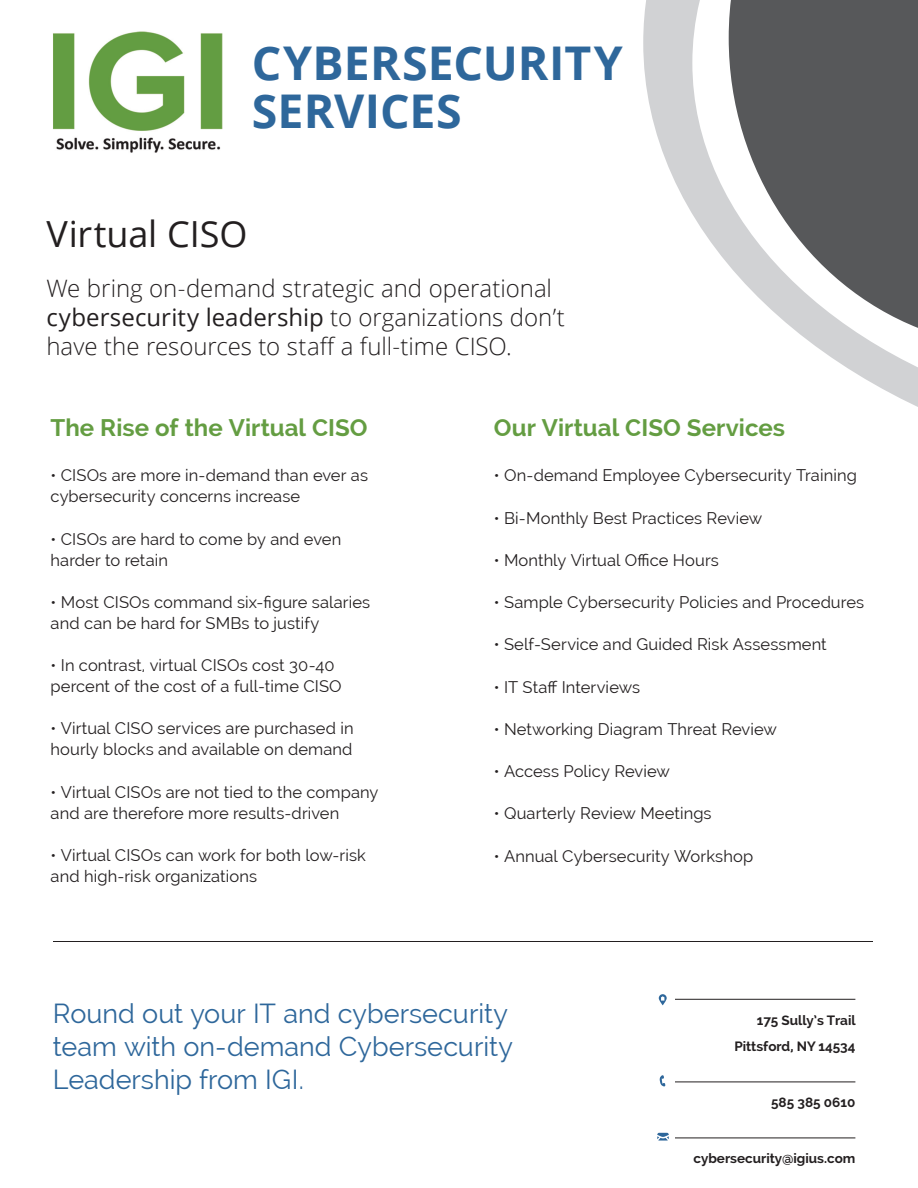
<style>
.page{position:relative;width:918px;height:1188px;background:#fff}
.page>*{position:absolute;margin:0;border:0;box-sizing:border-box;transform-origin:0 0}
.t1{font:700 46.5px/48px "Open Sans";color:#2e679b}
.t2{font:36px "Open Sans";color:#231f20}
.t3{font:27px/33px "Raleway";color:#2e679b}
.t4{font:300 24px/28.8px "Open Sans";color:#231f20}
.t5{font:700 24px "Raleway";color:#649d42}
.t6{font:16.5px/21px "Raleway";letter-spacing:.005em;color:#231f20}
.t7{font:700 13.5px/26.5px "Raleway";color:#231f20;text-align:right}
.s1{font-weight:400}
</style>
<div class="page">
<svg style="left:643px;top:0;width:275px;height:407px"></svg>
<img style="left:53px;top:31px;width:170px;height:122px">
<svg style="left:659px;top:994px;width:8px;height:11px"></svg>
<svg style="left:660px;top:1075px;width:5px;height:11px"></svg>
<svg style="left:657px;top:1133px;width:12px;height:8px"></svg>
<hr style="left:675px;top:999px;width:180px;height:1px;background:#231f20">
<hr style="left:675px;top:1082px;width:180px;height:1px;background:#231f20">
<hr style="left:675px;top:1138px;width:180px;height:1px;background:#231f20">
<hr style="left:53px;top:941px;width:820px;height:1px;background:#231f20">
<svg style="left:729px;top:0;width:189px;height:328px;fill:#57585a"></svg>
<h1 class="t1" style="left:252px;top:38px;width:372px">CYBERSECURITY<br>SERVICES</h1>
<h2 class="t2" style="left:47px;top:209px;width:202px">Virtual CISO</h2>
<h3 class="t4" style="left:47px;top:273px;width:520px">We bring on-demand strategic and operational <span class="s1">cybersecurity leadership</span> to organizations don’t have the resources to staff a full-time CISO.</h3>
<h3 class="t5" style="left:51px;top:414px;width:319px">The Rise of the Virtual CISO</h3>
<h3 class="t5" style="left:494px;top:413px;width:293px">Our Virtual CISO Services</h3>
<p class="t6" style="left:51px;top:465px;width:319px">• CISOs are more in-demand than ever as cybersecurity concerns increase</p>
<p class="t6" style="left:51px;top:528px;width:292px">• CISOs are hard to come by and even harder to retain</p>
<p class="t6" style="left:51px;top:591px;width:321px">• Most CISOs command six-figure salaries and can be hard for SMBs to justify</p>
<p class="t6" style="left:51px;top:655px;width:293px">• In contrast, virtual CISOs cost 30-40 percent of the cost of a full-time CISO</p>
<p class="t6" style="left:51px;top:718px;width:305px">• Virtual CISO services are purchased in hourly blocks and available on demand</p>
<p class="t6" style="left:51px;top:781px;width:329px">• Virtual CISOs are not tied to the company and are therefore more results-driven</p>
<p class="t6" style="left:51px;top:844px;width:317px">• Virtual CISOs can work for both low-risk and high-risk organizations</p>
<p class="t6" style="left:494px;top:465px;width:365px">• On-demand Employee Cybersecurity Training</p>
<p class="t6" style="left:494px;top:507px;width:270px">• Bi-Monthly Best Practices Review</p>
<p class="t6" style="left:494px;top:549px;width:227px">• Monthly Virtual Office Hours</p>
<p class="t6" style="left:494px;top:592px;width:372px">• Sample Cybersecurity Policies and Procedures</p>
<p class="t6" style="left:494px;top:634px;width:334px">• Self-Service and Guided Risk Assessment</p>
<p class="t6" style="left:494px;top:676px;width:148px">• IT Staff Interviews</p>
<p class="t6" style="left:494px;top:718px;width:285px">• Networking Diagram Threat Review</p>
<p class="t6" style="left:494px;top:761px;width:178px">• Access Policy Review</p>
<p class="t6" style="left:494px;top:803px;width:219px">• Quarterly Review Meetings</p>
<p class="t6" style="left:494px;top:845px;width:261px">• Annual Cybersecurity Workshop</p>
<h3 class="t3" style="left:53px;top:996px;width:462px">Round out your IT and cybersecurity team with on-demand Cybersecurity<br>Leadership from IGI.</h3>
<p class="t7" style="left:734px;top:1007px;width:123px">175 Sully’s Trail<br>Pittsford, NY 14534</p>
<p class="t7" style="left:771px;top:1089px;width:86px">585 385 0610</p>
<p class="t7" style="left:694px;top:1145px;width:163px">cybersecurity@igius.com</p>
</div>
